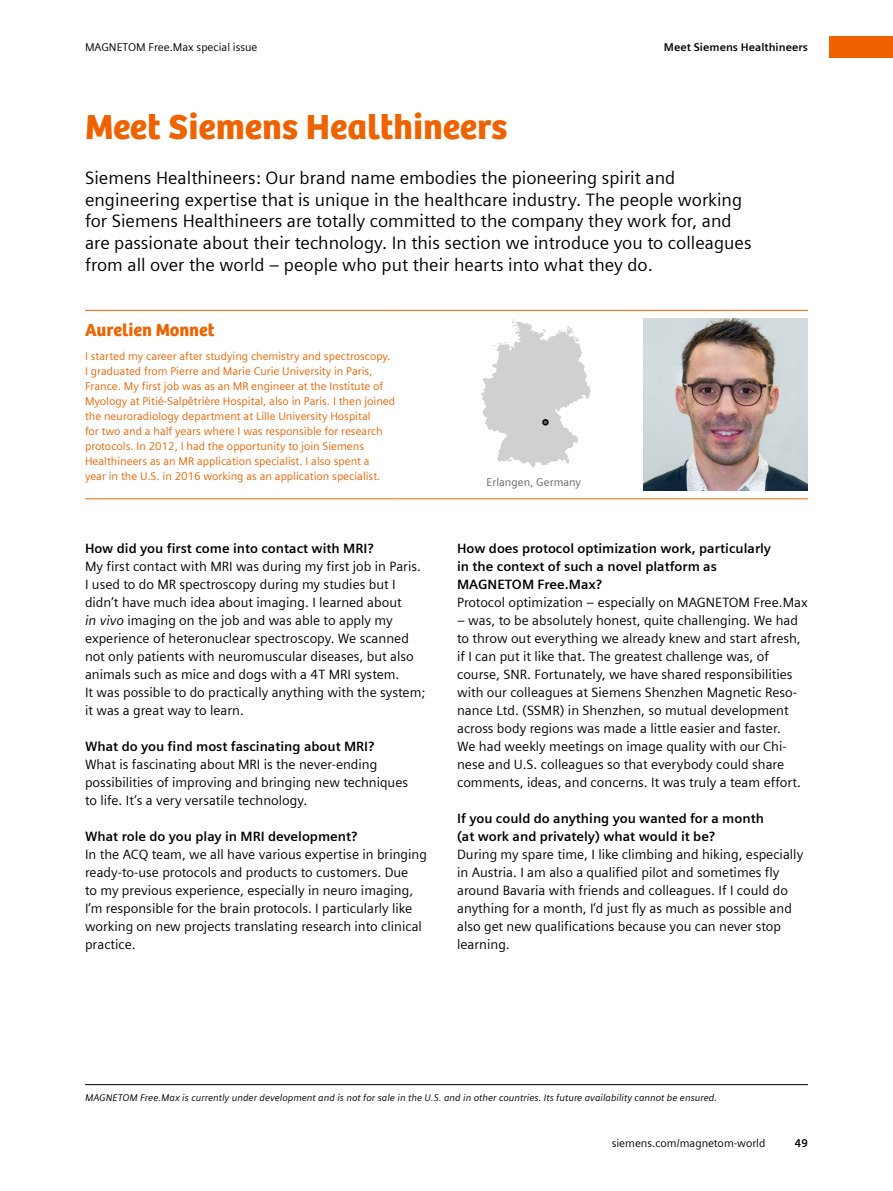
<style>
.page{position:relative;width:893px;height:1191px;background:#fff}
.page>*{position:absolute;margin:0;border:0;box-sizing:border-box;transform-origin:0 0}
.t1{font:36px "SH Bree Headline Regular";color:#ee6300}
.t2{font:18px/21.6px "Siemens Sans";color:#000}
.t3{font:18px "SH Bree Headline Regular";color:#ee6300}
.t4{font:13.5px/18px "Siemens Sans";color:#000}
.t5{font:700 13.5px/18px "Siemens Sans";color:#000}
.t6{font:11.25px/15px "Siemens Sans";color:#ee6300}
.t7{font:11.25px "Siemens Sans";color:#000}
.t8{font:700 11.25px "Siemens Sans";color:#000}
.t9{font:11.25px "Siemens Sans";color:#626463}
.t10{font:italic 9.75px "Siemens Sans";color:#000}
.s1{font-style:italic}
</style>
<div class="page">
<hr style="left:85px;top:310px;width:310px;height:1px;background:#ee6300">
<hr style="left:395px;top:310px;width:413px;height:1px;background:#ee6300">
<hr style="left:85px;top:498px;width:310px;height:1px;background:#ee6300">
<hr style="left:395px;top:498px;width:413px;height:1px;background:#ee6300">
<img style="left:643px;top:319px;width:165px;height:171px">
<svg style="left:481px;top:319px;width:110px;height:149px"></svg>
<div style="left:542px;top:419px;width:7px;height:6px;border:2px solid #000;border-radius:50%"></div>
<hr style="left:85px;top:1084px;width:723px;height:1px;background:#000">
<div style="left:829px;top:36px;width:64px;height:21px;background:#ee6300"></div>
<p class="t7" style="left:85px;top:39px;width:174px">MAGNETOM Free.Max special issue</p>
<p class="t8" style="left:664px;top:39px;width:145px">Meet Siemens Healthineers</p>
<h1 class="t1" style="left:85px;top:99px;width:424px">Meet Siemens Healthineers</h1>
<p class="t2" style="left:85px;top:166px;width:668px">Siemens Healthineers: Our brand name embodies the pioneering spirit and engineering expertise that is unique in the healthcare industry. The people working for Siemens Healthineers are totally committed to the company they work for, and are passionate about their technology. In this section we introduce you to colleagues from all over the world – people who put their hearts into what they do.</p>
<h2 class="t3" style="left:85px;top:316px;width:131px">Aurelien Monnet</h2>
<p class="t6" style="left:85px;top:348px;width:312px">I started my career after studying chemistry and spectroscopy.<br>I graduated from Pierre and Marie Curie University in Paris, France. My first job was as an MR engineer at the Institute of Myology at Pitié-Salpêtrière Hospital, also in Paris. I then joined the neuroradiology department at Lille University Hospital<br>for two and a half years where I was responsible for research protocols. In 2012, I had the opportunity to join Siemens Healthineers as an MR application specialist. I also spent a<br>year in the U.S. in 2016 working as an application specialist.</p>
<p class="t5" style="left:85px;top:539px;width:290px">How did you first come into contact with MRI?</p>
<p class="t4" style="left:85px;top:556px;width:342px">My first contact with MRI was during my first job in Paris.<br>I used to do MR spectroscopy during my studies but I didn’t have much idea about imaging. I learned about<br><span class="s1">in vivo</span> imaging on the job and was able to apply my experience of heteronuclear spectroscopy. We scanned not only patients with neuromuscular diseases, but also animals such as mice and dogs with a 4T MRI system.<br>It was possible to do practically anything with the system; it was a great way to learn.</p>
<p class="t5" style="left:85px;top:737px;width:291px">What do you find most fascinating about MRI?</p>
<p class="t4" style="left:85px;top:754px;width:325px">What is fascinating about MRI is the never-ending possibilities of improving and bringing new techniques to life. It’s a very versatile technology.</p>
<p class="t5" style="left:85px;top:827px;width:274px">What role do you play in MRI development?</p>
<p class="t4" style="left:85px;top:844px;width:343px">In the ACQ team, we all have various expertise in bringing ready-to-use protocols and products to customers. Due<br>to my previous experience, especially in neuro imaging, I’m responsible for the brain protocols. I particularly like working on new projects translating research into clinical practice.</p>
<p class="t9" style="left:486px;top:473px;width:96px">Erlangen, Germany</p>
<p class="t5" style="left:457px;top:539px;width:316px">How does protocol optimization work, particularly in the context of such a novel platform as<br>MAGNETOM Free.Max?</p>
<p class="t4" style="left:457px;top:592px;width:352px">Protocol optimization – especially on MAGNETOM Free.Max</p>
<p class="t4" style="left:457px;top:610px;width:345px">– was, to be absolutely honest, quite challenging. We had to throw out everything we already knew and start afresh, if I can put it like that. The greatest challenge was, of course, SNR. Fortunately, we have shared responsibilities with our colleagues at Siemens Shenzhen Magnetic Reso&shy;nance Ltd. (SSMR) in Shenzhen, so mutual development across body regions was made a little easier and faster.<br>We had weekly meetings on image quality with our Chi&shy;nese and U.S. colleagues so that everybody could share comments, ideas, and concerns. It was truly a team effort.</p>
<p class="t5" style="left:457px;top:808px;width:308px">If you could do anything you wanted for a month (at work and privately) what would it be?</p>
<p class="t4" style="left:457px;top:844px;width:348px">During my spare time, I like climbing and hiking, especially in Austria. I am also a qualified pilot and sometimes fly around Bavaria with friends and colleagues. If I could do anything for a month, I’d just fly as much as possible and also get new qualifications because you can never stop learning.</p>
<p class="t10" style="left:85px;top:1089px;width:634px">MAGNETOM Free.Max is currently under development and is not for sale in the U.S. and in other countries. Its future availability cannot be ensured.</p>
<p class="t7" style="left:612px;top:1135px;width:155px">siemens.com/magnetom-world</p>
<p class="t8" style="left:795px;top:1135px;width:15px">49</p>
</div>
